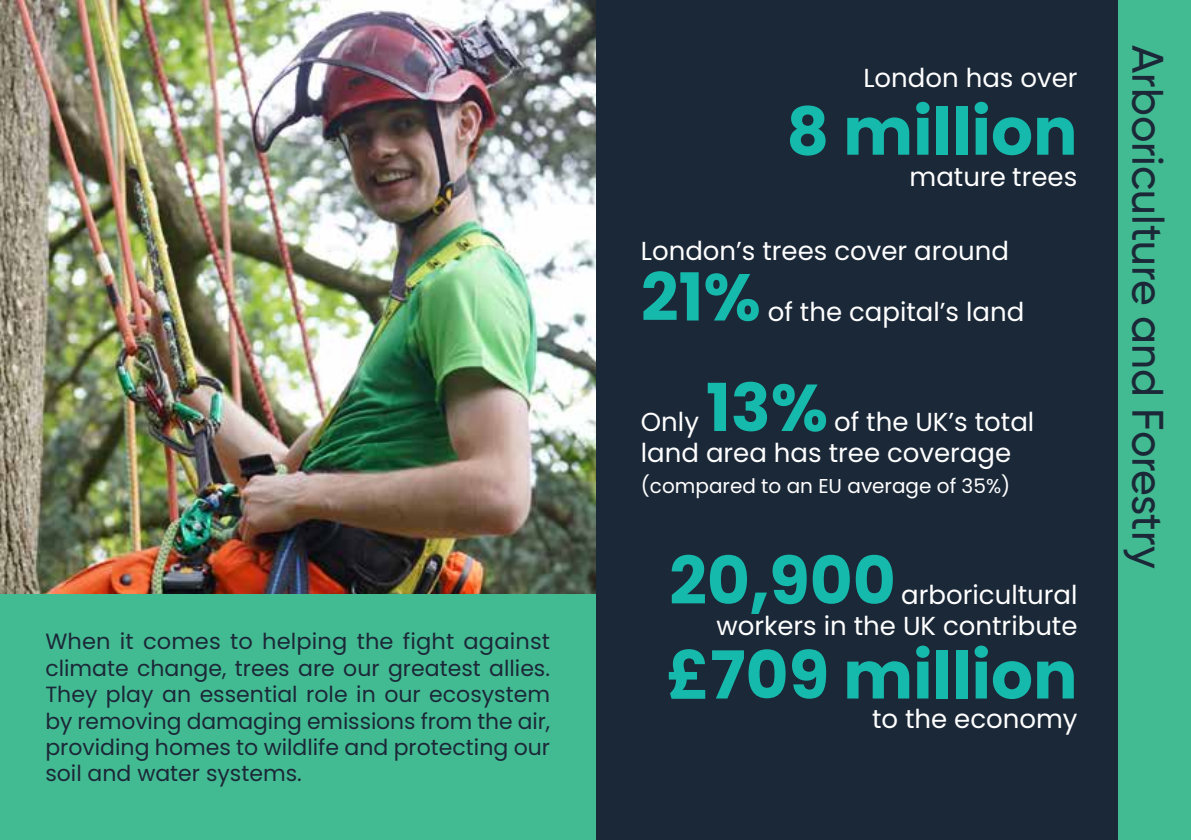
<style>
.page{position:relative;width:1191px;height:840px;background:#fff}
.page>*{position:absolute;margin:0;border:0;box-sizing:border-box;transform-origin:0 0}
.t1{font:700 66px "Poppins";color:#16baad}
.t2{font:500 44px "Gilroy";color:#1b2838}
.t3{font:26px/31.2px "Poppins";color:#fff}
.t4{font:22px/26.4px "Poppins";color:#1b2838;text-align:justify}
.t5{font:20px "Poppins";color:#fff}
</style>
<div class="page">
<div style="left:595px;top:0;width:596px;height:839px;background:#1b2838"></div>
<img style="left:0;top:0;width:595px;height:594px">
<div style="left:0;top:594px;width:595px;height:245px;background:#43bb92"></div>
<div style="left:1118px;top:0;width:73px;height:839px;background:#43bb92"></div>
<p class="t4" style="left:45px;top:628px;width:506px">When it comes to helping the fight against climate change, trees are our greatest allies.<br>They play an essential role in our ecosystem by removing damaging emissions from the air, providing homes to wildlife and protecting our soil and water systems.</p>
<p class="t3" style="left:863px;top:63px;width:216px">London has over</p>
<h1 class="t1" style="left:786px;top:93px;width:293px">8 million</h1>
<p class="t3" style="left:909px;top:161px;width:169px">mature trees</p>
<p class="t3" style="left:641px;top:236px;width:370px">London’s trees cover around</p>
<h1 class="t1" style="left:641px;top:259px;width:121px">21%</h1>
<p class="t3" style="left:767px;top:296px;width:258px">of the capital’s land</p>
<h1 class="t1" style="left:706px;top:369px;width:124px">13%</h1>
<p class="t3" style="left:641px;top:406px;width:395px;text-indent:193px">of the UK’s total land area has tree coverage</p>
<p class="t5" style="left:641px;top:474px;width:371px">(compared to an EU average of 35%)</p>
<p class="t3" style="left:641px;top:406px;width:60px">Only</p>
<h1 class="t1" style="left:669px;top:542px;width:228px">20,900</h1>
<p class="t3" style="left:716px;top:579px;width:363px;text-align:right">arboricultural<br>workers in the UK contribute</p>
<h1 class="t1" style="left:666px;top:636px;width:412px">£709 million</h1>
<p class="t3" style="left:872px;top:702px;width:207px">to the economy</p>
<h2 class="t2" style="left:1175px;top:45px;width:525px;rotate:90deg">Arboriculture and Forestry</h2>
</div>
